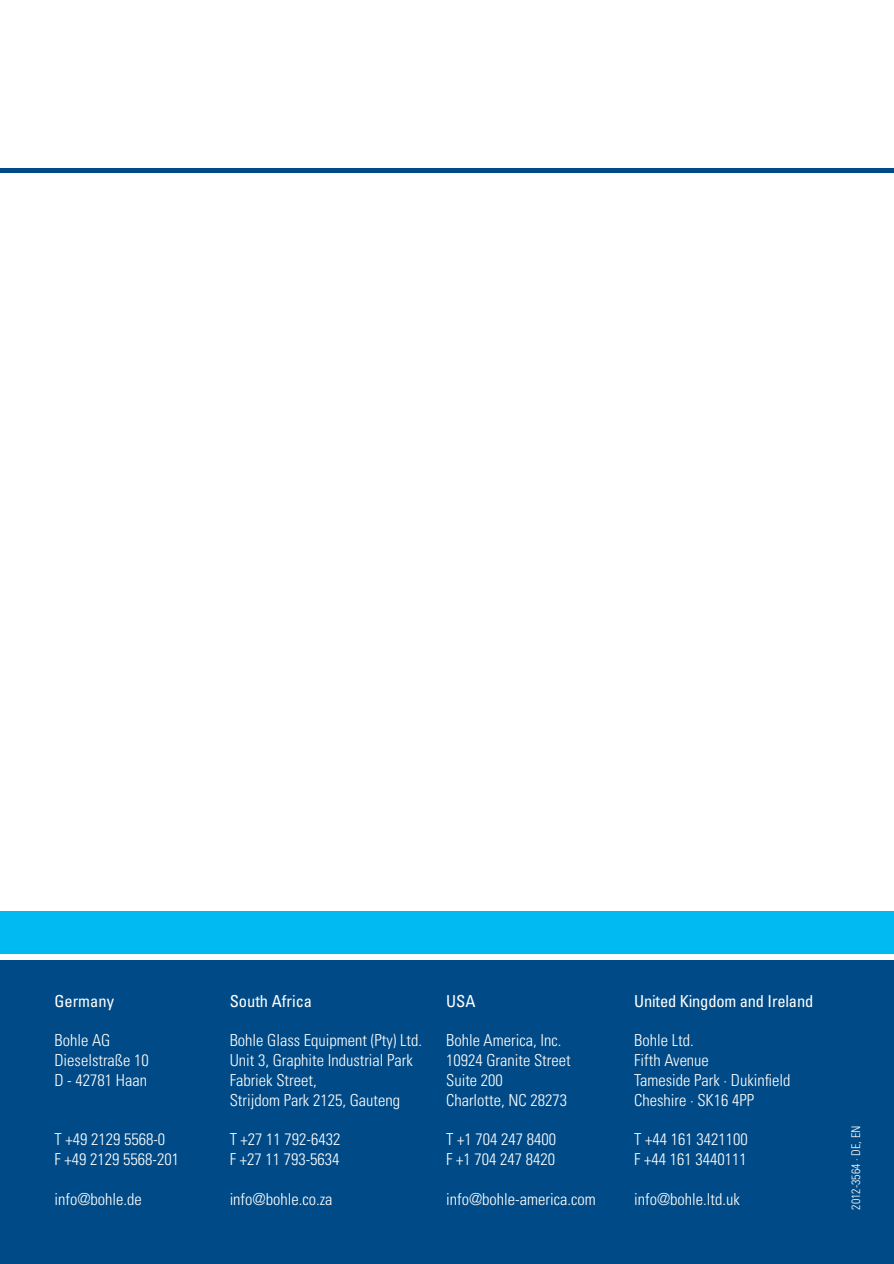
<style>
.page{position:relative;width:894px;height:1264px;background:#fff}
.page>*{position:absolute;margin:0;border:0;box-sizing:border-box;transform-origin:0 0}
.t1{font:300 condensed 16.5px/19.8px "Univers";color:#fff}
.t2{font:condensed 16.5px "Univers";letter-spacing:-.01em;color:#fff}
.t3{font:300 condensed 12px "Univers";color:#fff}
</style>
<div class="page">
<div style="left:0;top:960px;width:894px;height:304px;background:#004b87"></div>
<div style="left:0;top:911px;width:894px;height:43px;background:#00baf1"></div>
<hr style="left:0;top:168px;width:894px;height:4px;background:#004b87">
<p class="t2" style="left:54px;top:990px;width:61px">Germany</p>
<p class="t1" style="left:54px;top:1030px;width:96px">Bohle AG<br>Dieselstraße 10<br>D - 42781 Haan</p>
<p class="t1" style="left:54px;top:1129px;width:126px">T +49 2129 5568-0<br>F +49 2129 5568-201</p>
<p class="t1" style="left:54px;top:1189px;width:89px">info@bohle.de</p>
<p class="t2" style="left:230px;top:990px;width:84px">South Africa</p>
<p class="t1" style="left:230px;top:1030px;width:194px">Bohle Glass Equipment (Pty) Ltd.<br>Unit 3, Graphite Industrial Park<br>Fabriek Street,<br>Strijdom Park 2125, Gauteng</p>
<p class="t1" style="left:230px;top:1129px;width:112px">T +27 11 792-6432<br>F +27 11 793-5634</p>
<p class="t1" style="left:230px;top:1189px;width:104px">info@bohle.co.za</p>
<p class="t2" style="left:446px;top:990px;width:31px">USA</p>
<p class="t1" style="left:446px;top:1030px;width:126px">Bohle America, Inc.<br>10924 Granite Street<br>Suite 200<br>Charlotte, NC 28273</p>
<p class="t1" style="left:446px;top:1129px;width:111px">T +1 704 247 8400<br>F +1 704 247 8420</p>
<p class="t1" style="left:446px;top:1189px;width:151px">info@bohle-america.com</p>
<p class="t2" style="left:634px;top:990px;width:181px">United Kingdom and Ireland</p>
<p class="t1" style="left:634px;top:1030px;width:158px">Bohle Ltd.<br>Fifth Avenue<br>Tameside Park · Dukinfield<br>Cheshire · SK16 4PP</p>
<p class="t1" style="left:634px;top:1129px;width:115px">T +44 161 3421100<br>F +44 161 3440111</p>
<p class="t1" style="left:634px;top:1189px;width:107px">info@bohle.ltd.uk</p>
<p class="t3" style="left:848px;top:1209px;width:85px;rotate:-90deg">2012-3564 · DE, EN</p>
</div>
